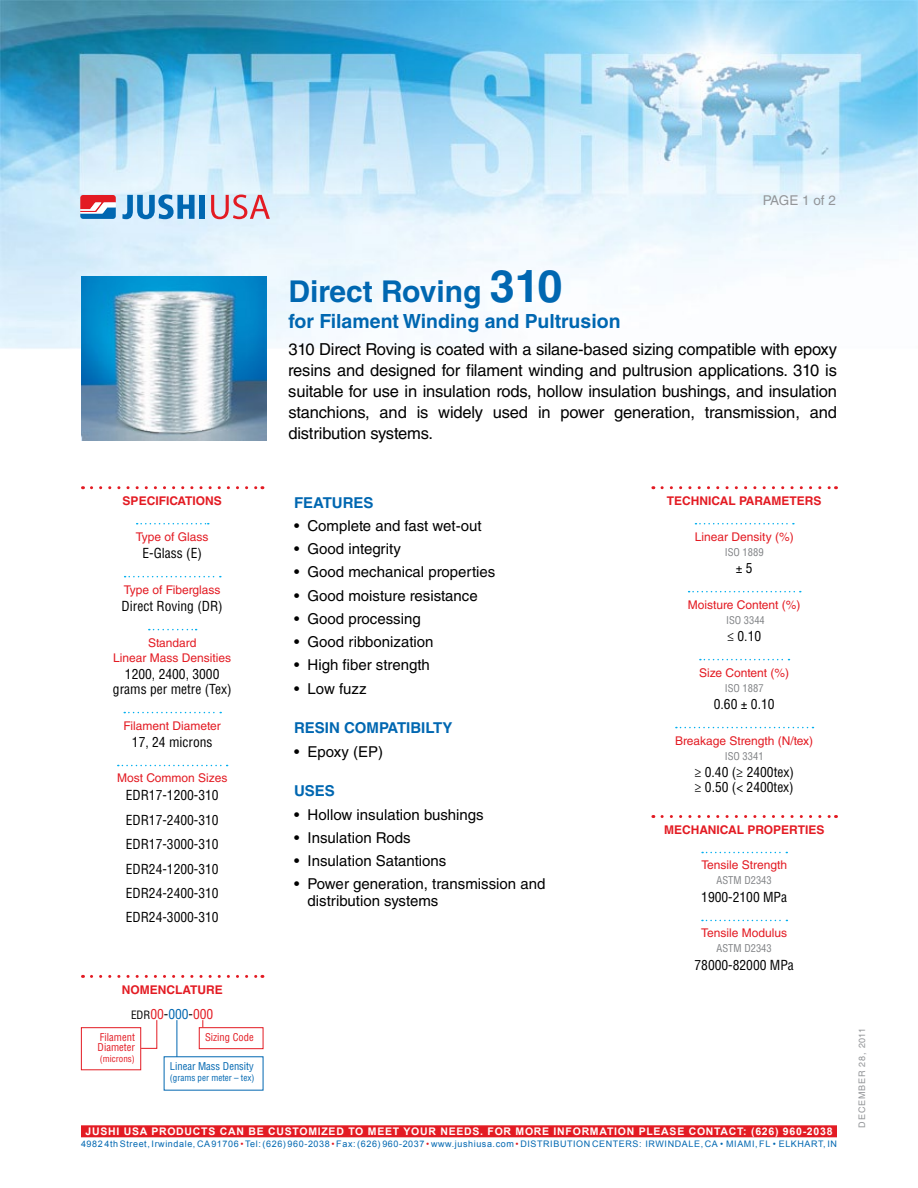
<style>
.page{position:relative;width:918px;height:1188px;background:#fff}
.page>*{position:absolute;margin:0;border:0;box-sizing:border-box;transform-origin:0 0}
.t1{font:700 30px "Helvetica LT Std";color:#0067b1}
.t2{font:700 19.5px "Helvetica LT Std";color:#0067b1}
.t3{font:16.5px/21px "Helvetica LT Std";letter-spacing:-.01em;color:#000;text-align:justify}
.t4{font:15px/16.5px "Helvetica LT Std";color:#000}
.t5{font:700 15px "Helvetica LT Std";color:#0067b1}
.t6{font:condensed 13.5px/24.5px "Helvetica LT Std";color:#000}
.t7{font:condensed 13.5px "Helvetica LT Std";color:#e31b23}
.t8{font:13.5px "Helvetica LT Std";letter-spacing:-.015em;color:#939598}
.t9{font:12px/15px "Helvetica LT Std";color:#e31b23;text-align:center}
.t10{font:700 12px "Helvetica LT Std";color:#e31b23}
.t11{font:700 10.5px "Arial";letter-spacing:.07em;color:#fff}
.t12{font:condensed 10.5px "Helvetica LT Std";color:#808285}
.t13{font:condensed 10.5px/10.5px "Helvetica LT Std";color:#e31b23}
.t14{font:condensed 10.5px "Helvetica LT Std";color:#0067b1}
.t15{font:9px "Arial";letter-spacing:.065em;color:#0067b1}
.t16{font:condensed 9px "Helvetica LT Std";color:#0067b1}
.t17{font:9px "Helvetica LT Std";letter-spacing:.09em;color:#939598}
.t18{font:condensed 9px "Helvetica LT Std";color:#e31b23}
.s1{font-size:45px}
.s2{font-size:11.25px;color:#000}
.s3{color:#000}
.s4{color:#0067b1}
.s5{color:#e31b23}
</style>
<div class="page">
<img style="left:0;top:0;width:918px;height:349px">
<svg style="left:80px;top:195px;width:36px;height:24px"></svg>
<svg style="left:122px;top:194px;width:73px;height:25px;background:#69a8d5"></svg>
<div style="left:199px;top:195px;width:6px;height:24px;background:#0067b1"></div>
<svg style="left:211px;top:195px;width:59px;height:24px"></svg>
<div style="left:81px;top:1125px;width:756px;height:12px;background:#e31b23"></div>
<svg style="left:141px;top:1020px;width:17px;height:29px"></svg>
<div style="left:81px;top:1027px;width:60px;height:43px;border:1px solid #e31b23"></div>
<div style="left:199px;top:1027px;width:64px;height:22px;border:1px solid #e31b23"></div>
<hr style="left:177px;top:1020px;width:1px;height:37px;background:#0067b1">
<svg style="left:91px;top:975px;width:172px;height:3px"></svg>
<img style="left:81px;top:276px;width:186px;height:165px">
<svg style="left:662px;top:486px;width:175px;height:3px"></svg>
<svg style="left:695px;top:523px;width:99px;height:1px"></svg>
<svg style="left:689px;top:591px;width:112px;height:1px"></svg>
<svg style="left:700px;top:659px;width:89px;height:1px"></svg>
<svg style="left:676px;top:727px;width:137px;height:1px"></svg>
<svg style="left:662px;top:815px;width:175px;height:3px"></svg>
<svg style="left:702px;top:852px;width:85px;height:1px"></svg>
<svg style="left:702px;top:920px;width:85px;height:1px"></svg>
<svg style="left:91px;top:486px;width:172px;height:3px"></svg>
<svg style="left:137px;top:523px;width:72px;height:1px"></svg>
<svg style="left:125px;top:576px;width:96px;height:1px"></svg>
<svg style="left:149px;top:629px;width:48px;height:1px"></svg>
<svg style="left:124px;top:712px;width:97px;height:1px"></svg>
<svg style="left:118px;top:765px;width:110px;height:1px"></svg>
<p class="t8" style="left:763px;top:193px;width:75px">PAGE 1 of 2</p>
<h1 class="t1" style="left:288px;top:273px;width:276px">Direct Roving <span class="s1">310</span></h1>
<p class="t2" style="left:288px;top:309px;width:334px">for Filament Winding and Pultrusion</p>
<p class="t10" style="left:123px;top:494px;width:56px">SPECIFICAT</p>
<p class="t10" style="left:192px;top:494px;width:31px">IONS</p>
<p class="t9" style="left:136px;top:529px;width:74px">Type of Glass</p>
<p class="t6" style="left:142px;top:541px;width:61px">E-Glass (E)</p>
<p class="t9" style="left:124px;top:582px;width:98px">Type of Fiberglass</p>
<p class="t6" style="left:122px;top:594px;width:103px">Direct Roving (DR)</p>
<p class="t9" style="left:113px;top:635px;width:120px">Standard<br>Linear Mass Densities</p>
<p class="t6" style="left:113px;top:667px;width:120px;line-height:15px;text-align:center">1200, 2400, 3000 grams per metre (Tex)</p>
<p class="t9" style="left:123px;top:718px;width:99px">Filament Diameter</p>
<p class="t6" style="left:132px;top:730px;width:82px">17, 24 microns</p>
<p class="t9" style="left:117px;top:771px;width:112px">Most Common Sizes</p>
<p class="t6" style="left:126px;top:783px;width:94px;text-align:justify">EDR17-1200-310<br>EDR17-2400-310<br>EDR17-3000-310<br>EDR24-1200-310<br>EDR24-2400-310<br>EDR24-3000-310</p>
<p class="t10" style="left:122px;top:983px;width:102px">Nomenclature</p>
<p class="t7" style="left:131px;top:1005px;width:84px"><span class="s2">EDR</span>00<span class="s3">-</span><span class="s4">000</span><span class="s3">-</span>000</p>
<p class="t13" style="left:98px;top:1032px;width:39px">Filament<br>Diameter</p>
<p class="t18" style="left:100px;top:1053px;width:36px">(microns)</p>
<p class="t13" style="left:205px;top:1032px;width:50px">Sizing Code</p>
<p class="t14" style="left:170px;top:1060px;width:85px">Linear Mass Density</p>
<p class="t16" style="left:170px;top:1072px;width:86px">(grams per meter – tex)</p>
<p class="t3" style="left:288px;top:339px;width:550px">310 Direct Roving is coated with a silane-based sizing compatible with epoxy resins and designed for filament winding and pultrusion applications. 310 is suitable for use in insulation rods, hollow insulation bushings, and insulation stanchions, and is widely used in power generation, transmission, and distribution systems.</p>
<p class="t5" style="left:294px;top:493px;width:79px">Features</p>
<p class="t4" style="left:294px;top:517px;width:189px">• Complete and fast wet-out</p>
<p class="t4" style="left:294px;top:541px;width:108px">• Good integrity</p>
<p class="t4" style="left:294px;top:564px;width:203px">• Good mechanical properties</p>
<p class="t4" style="left:294px;top:587px;width:185px">• Good moisture resistance</p>
<p class="t4" style="left:294px;top:610px;width:128px">• Good processing</p>
<p class="t4" style="left:294px;top:634px;width:141px">• Good ribbonization</p>
<p class="t4" style="left:294px;top:657px;width:137px">• High fiber strength</p>
<p class="t4" style="left:294px;top:680px;width:74px">• Low fuzz</p>
<p class="t5" style="left:294px;top:719px;width:30px">Resin</p>
<p class="t5" style="left:344px;top:719px;width:110px">Compatibilty</p>
<p class="t4" style="left:294px;top:743px;width:90px">• Epoxy (EP)</p>
<p class="t5" style="left:294px;top:782px;width:42px">USES</p>
<p class="t4" style="left:294px;top:806px;width:191px">• Hollow insulation bushings</p>
<p class="t4" style="left:294px;top:829px;width:118px">• Insulation Rods</p>
<p class="t4" style="left:294px;top:853px;width:154px">• Insulation Satantions</p>
<p class="t4" style="left:308px;top:876px;width:239px;text-indent:-14px">• Power generation, transmission and distribution systems</p>
<p class="t10" style="left:667px;top:494px;width:9px">TEC</p>
<p class="t10" style="left:691px;top:494px;width:30px">HNICAL</p>
<p class="t10" style="left:739px;top:494px;width:17px">PARAMETER</p>
<p class="t10" style="left:814px;top:494px;width:10px">S</p>
<p class="t9" style="left:695px;top:529px;width:100px">Linear Density (%)</p>
<p class="t12" style="left:725px;top:545px;width:40px">ISO 1889</p>
<p class="t6" style="left:736px;top:556px;width:18px">± 5</p>
<p class="t9" style="left:688px;top:597px;width:114px">Moisture Content (%)</p>
<p class="t12" style="left:726px;top:613px;width:40px">ISO 3344</p>
<p class="t6" style="left:727px;top:624px;width:36px">≤ 0.10</p>
<p class="t9" style="left:699px;top:665px;width:92px">Size Content (%)</p>
<p class="t12" style="left:725px;top:681px;width:40px">ISO 1887</p>
<p class="t6" style="left:714px;top:692px;width:62px">0.60 ± 0.10</p>
<p class="t9" style="left:675px;top:733px;width:140px">Breakage Strength (N/tex)</p>
<p class="t12" style="left:725px;top:749px;width:40px">ISO 3341</p>
<p class="t6" style="left:694px;top:765px;width:101px;line-height:15px">≥ 0.40 (≥ 2400tex) ≥ 0.50 (&lt; 2400tex)</p>
<p class="t10" style="left:664px;top:823px;width:10px">MEC</p>
<p class="t10" style="left:691px;top:823px;width:39px">HANICAL</p>
<p class="t10" style="left:748px;top:823px;width:43px">PROPERT</p>
<p class="t10" style="left:805px;top:823px;width:21px">IES</p>
<p class="t9" style="left:701px;top:858px;width:87px">Tensile Strength</p>
<p class="t12" style="left:717px;top:874px;width:57px">ASTM D2343</p>
<p class="t6" style="left:701px;top:885px;width:87px">1900-2100 MPa</p>
<p class="t9" style="left:701px;top:926px;width:87px">Tensile Modulus</p>
<p class="t12" style="left:717px;top:942px;width:57px">ASTM D2343</p>
<p class="t6" style="left:695px;top:953px;width:101px">78000-82000 MPa</p>
<p class="t11" style="left:85px;top:1125px;width:749px">JUSHI USA PRODUCTS CAN BE CUSTOMIZED TO MEET YOUR NEEDS. FOR MORE INFORMATION PLEASE CONTACT: (626) 960-2038</p>
<p class="t15" style="left:81px;top:1138px;width:756px">4982 4th Street, Irwindale, CA 91706 <span class="s5">•</span> Tel: (626) 960-2038 <span class="s5">•</span> Fax: (626) 960-2037 <span class="s5">•</span> www.jushiusa.com <span class="s5">•</span> Distri buti on Centers : Irwi ndale, CA • Miami , FL • Elkhart, IN</p>
<p class="t17" style="left:857px;top:1128px;width:101px;rotate:-90deg">DECEMBER 28, 2011</p>
</div>
